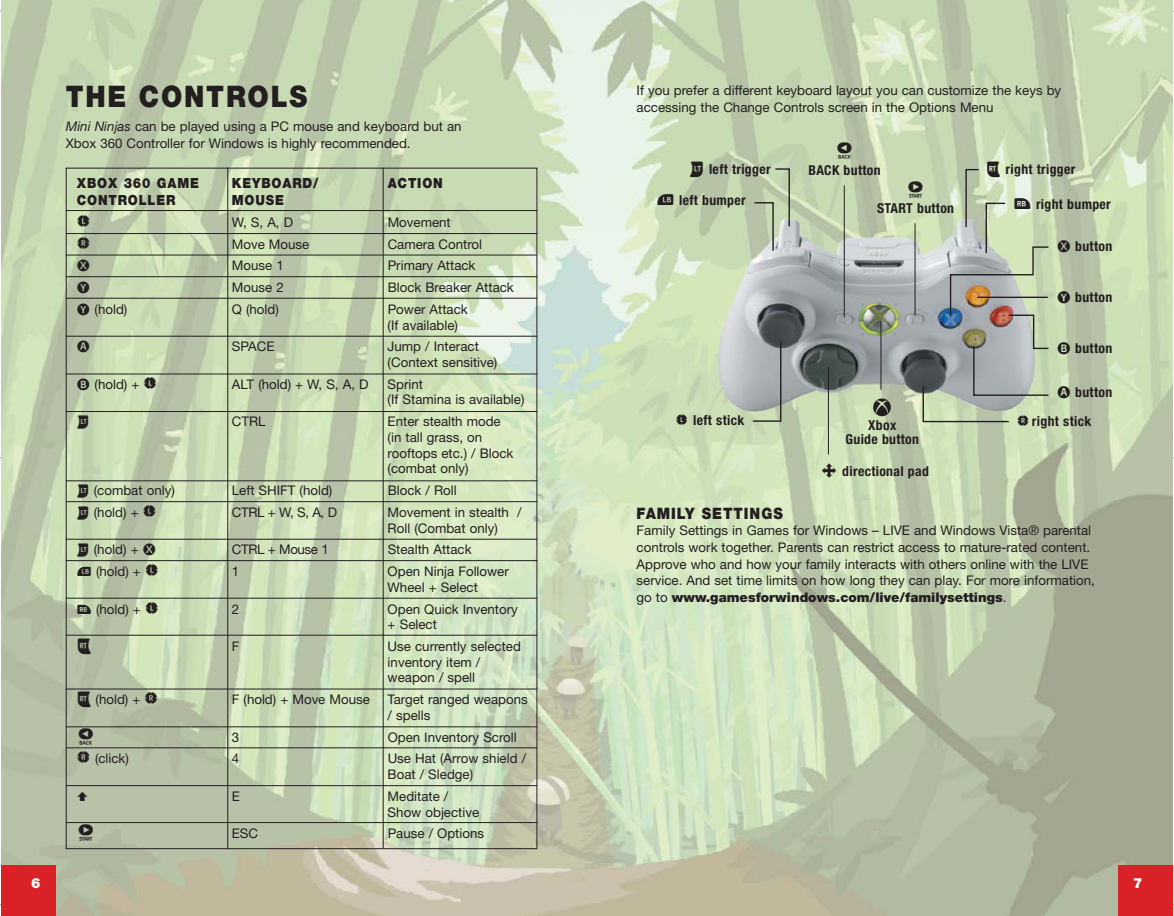
<style>
.page{position:relative;width:1174px;height:916px;background:#fff}
.page>*{position:absolute;margin:0;border:0;box-sizing:border-box;transform-origin:0 0}
.t1{font:900 29.75px "Helvetica Neue LT";letter-spacing:.065em;color:#231f20;scale:.9 1}
.t2{font:900 15.75px "Helvetica Neue LT";letter-spacing:.065em;color:#231f20;scale:.9 1}
.t3{font:900 14px "Helvetica Neue LT";letter-spacing:.065em;color:#231f20;scale:.9 1}
.t4{font:900 14px "Helvetica Neue LT";color:#fff}
.t5{font:700 condensed 13.65px/13.7px "Helvetica Neue LT";letter-spacing:.025em;color:#231f20;text-align:center}
.t6{font:13.3px/15.8px "Helvetica Neue";color:#231f20}
.t7{font:13.3px "Helvetica Neue";letter-spacing:-.03em;color:#231f20}
.s1{font-style:italic}
.s2{font-weight:900}
</style>
<div class="page">
<img style="left:1px;top:0;width:1171px;height:916px">
<div style="left:1117px;top:865px;width:55px;height:51px;background:#da2128"></div>
<div style="left:1px;top:865px;width:55px;height:51px;background:#da2128"></div>
<img style="left:710px;top:210px;width:341px;height:221px">
<hr style="left:827px;top:367px;width:1px;height:87px;background:#231f20">
<hr style="left:843px;top:185px;width:1px;height:132px;background:#231f20">
<hr style="left:880px;top:321px;width:1px;height:69px;background:#231f20">
<svg style="left:873px;top:398px;width:17px;height:18px"></svg>
<svg style="left:751px;top:340px;width:31px;height:82px;background:#a0a6a4"></svg>
<svg style="left:753px;top:168px;width:37px;height:84px;background:#b9c5ac"></svg>
<hr style="left:66px;top:210px;width:471px;height:1px;background:#231f20">
<hr style="left:66px;top:233px;width:471px;height:1px;background:#231f20">
<hr style="left:66px;top:255px;width:471px;height:1px;background:#231f20">
<hr style="left:66px;top:276px;width:471px;height:1px;background:#231f20">
<hr style="left:66px;top:298px;width:471px;height:1px;background:#231f20">
<hr style="left:66px;top:373px;width:471px;height:1px;background:#231f20">
<hr style="left:66px;top:411px;width:471px;height:1px;background:#231f20">
<hr style="left:66px;top:480px;width:471px;height:1px;background:#231f20">
<hr style="left:66px;top:501px;width:471px;height:1px;background:#231f20">
<hr style="left:66px;top:539px;width:471px;height:1px;background:#231f20">
<hr style="left:66px;top:560px;width:471px;height:1px;background:#231f20">
<hr style="left:66px;top:598px;width:471px;height:1px;background:#231f20">
<hr style="left:66px;top:635px;width:471px;height:1px;background:#231f20">
<hr style="left:66px;top:726px;width:471px;height:1px;background:#231f20">
<hr style="left:66px;top:747px;width:471px;height:1px;background:#231f20">
<hr style="left:66px;top:785px;width:471px;height:1px;background:#231f20">
<hr style="left:66px;top:822px;width:471px;height:1px;background:#231f20">
<hr style="left:66px;top:688px;width:471px;height:1px;background:#231f20">
<hr style="left:66px;top:336px;width:471px;height:1px;background:#231f20">
<hr style="left:227px;top:167px;width:1px;height:681px;background:#231f20">
<hr style="left:382px;top:167px;width:1px;height:681px;background:#231f20">
<svg style="left:1057px;top:240px;width:12px;height:12px"></svg>
<svg style="left:1057px;top:291px;width:12px;height:12px"></svg>
<svg style="left:1057px;top:342px;width:12px;height:12px"></svg>
<svg style="left:1057px;top:386px;width:12px;height:12px"></svg>
<svg style="left:676px;top:414px;width:11px;height:11px"></svg>
<svg style="left:822px;top:463px;width:14px;height:14px"></svg>
<svg style="left:837px;top:143px;width:14px;height:16px"></svg>
<svg style="left:657px;top:194px;width:16px;height:11px"></svg>
<svg style="left:908px;top:162px;width:141px;height:264px;background:#b2bbab"></svg>
<svg style="left:690px;top:161px;width:13px;height:16px"></svg>
<svg style="left:78px;top:215px;width:11px;height:12px"></svg>
<svg style="left:78px;top:237px;width:11px;height:11px"></svg>
<svg style="left:77px;top:260px;width:12px;height:12px"></svg>
<svg style="left:77px;top:282px;width:12px;height:11px"></svg>
<svg style="left:77px;top:303px;width:12px;height:12px"></svg>
<svg style="left:77px;top:341px;width:12px;height:11px"></svg>
<svg style="left:77px;top:378px;width:12px;height:12px"></svg>
<svg style="left:144px;top:377px;width:12px;height:11px"></svg>
<svg style="left:77px;top:416px;width:11px;height:13px"></svg>
<svg style="left:77px;top:485px;width:11px;height:13px"></svg>
<svg style="left:77px;top:506px;width:11px;height:13px"></svg>
<svg style="left:144px;top:505px;width:11px;height:12px"></svg>
<svg style="left:77px;top:544px;width:11px;height:13px"></svg>
<svg style="left:143px;top:544px;width:12px;height:12px"></svg>
<svg style="left:77px;top:567px;width:14px;height:9px"></svg>
<svg style="left:146px;top:564px;width:11px;height:12px"></svg>
<svg style="left:77px;top:604px;width:14px;height:9px"></svg>
<svg style="left:146px;top:601px;width:11px;height:12px"></svg>
<svg style="left:78px;top:638px;width:13px;height:16px"></svg>
<svg style="left:78px;top:692px;width:13px;height:15px"></svg>
<svg style="left:145px;top:692px;width:12px;height:12px"></svg>
<svg style="left:79px;top:728px;width:14px;height:16px"></svg>
<svg style="left:78px;top:751px;width:11px;height:12px"></svg>
<svg style="left:77px;top:791px;width:10px;height:10px"></svg>
<svg style="left:79px;top:824px;width:14px;height:17px"></svg>
<h1 class="t1" style="left:66px;top:86px;width:270px">THE CONTROLS</h1>
<p class="t6" style="left:66px;top:119px;width:397px;line-height:16.6px"><span class="s1">Mini Ninjas</span> can be played using a PC mouse and keyboard but an<br>Xbox 360 Controller for Windows is highly recommended.</p>
<p class="t3" style="left:77px;top:178px;width:137px">XBOX 360 GAME</p>
<p class="t3" style="left:232px;top:178px;width:98px">KEYBOARD/</p>
<p class="t3" style="left:387px;top:178px;width:63px">ACTION</p>
<p class="t3" style="left:77px;top:195px;width:111px">CONTROLLER</p>
<p class="t3" style="left:232px;top:195px;width:59px">MOUSE</p>
<p class="t6" style="left:232px;top:216px;width:63px">W, S, A, D</p>
<p class="t6" style="left:387px;top:216px;width:65px">Movement</p>
<p class="t6" style="left:232px;top:237px;width:79px">Move Mouse</p>
<p class="t6" style="left:387px;top:237px;width:96px">Camera Control</p>
<p class="t6" style="left:232px;top:259px;width:53px">Mouse 1</p>
<p class="t6" style="left:387px;top:259px;width:89px">Primary Attack</p>
<p class="t6" style="left:232px;top:281px;width:53px">Mouse 2</p>
<p class="t6" style="left:387px;top:281px;width:128px">Block Breaker Attack</p>
<p class="t6" style="left:95px;top:302px;width:34px">(hold)</p>
<p class="t6" style="left:232px;top:302px;width:48px">Q (hold)</p>
<p class="t6" style="left:387px;top:302px;width:82px">Power Attack (If available)</p>
<p class="t6" style="left:232px;top:340px;width:44px">SPACE</p>
<p class="t6" style="left:387px;top:340px;width:111px">Jump / Interact (Context sensitive)</p>
<p class="t6" style="left:95px;top:377px;width:46px">(hold) +</p>
<p class="t6" style="left:232px;top:377px;width:138px">ALT (hold) + W, S, A, D</p>
<p class="t6" style="left:387px;top:377px;width:138px">Sprint<br>(If Stamina is available)</p>
<p class="t6" style="left:232px;top:415px;width:35px">CTRL</p>
<p class="t6" style="left:387px;top:415px;width:127px">Enter stealth mode (in tall grass, on rooftops etc.) / Block (combat only)</p>
<p class="t6" style="left:94px;top:484px;width:82px">(combat only)</p>
<p class="t6" style="left:232px;top:484px;width:102px">Left SHIFT (hold)</p>
<p class="t6" style="left:387px;top:484px;width:70px">Block / Roll</p>
<p class="t6" style="left:94px;top:505px;width:46px">(hold) +</p>
<p class="t6" style="left:232px;top:505px;width:107px">CTRL + W, S, A, D</p>
<p class="t6" style="left:387px;top:505px;width:135px">Movement in stealth /<br>Roll (Combat only)</p>
<p class="t6" style="left:94px;top:543px;width:46px">(hold) +</p>
<p class="t7" style="left:232px;top:545px;width:98px">CTRL + Mouse 1</p>
<p class="t6" style="left:387px;top:543px;width:85px">Stealth Attack</p>
<p class="t6" style="left:96px;top:565px;width:46px">(hold) +</p>
<p class="t6" style="left:232px;top:565px;width:9px">1</p>
<p class="t6" style="left:387px;top:565px;width:123px">Open Ninja Follower<br>Wheel + Select</p>
<p class="t6" style="left:96px;top:602px;width:46px">(hold) +</p>
<p class="t6" style="left:232px;top:602px;width:9px">2</p>
<p class="t6" style="left:387px;top:602px;width:132px">Open Quick Inventory + Select</p>
<p class="t6" style="left:232px;top:639px;width:9px">F</p>
<p class="t6" style="left:387px;top:639px;width:135px">Use currently selected inventory item / weapon / spell</p>
<p class="t6" style="left:96px;top:693px;width:46px">(hold) +</p>
<p class="t6" style="left:232px;top:693px;width:140px">F (hold) + Move Mouse</p>
<p class="t6" style="left:387px;top:693px;width:141px">Target ranged weapons / spells</p>
<p class="t6" style="left:232px;top:730px;width:9px">3</p>
<p class="t6" style="left:387px;top:730px;width:131px">Open Inventory Scroll</p>
<p class="t6" style="left:95px;top:752px;width:35px">(click)</p>
<p class="t6" style="left:232px;top:752px;width:9px">4</p>
<p class="t6" style="left:387px;top:752px;width:140px">Use Hat (Arrow shield /<br>Boat / Sledge)</p>
<p class="t6" style="left:232px;top:789px;width:10px">E</p>
<p class="t6" style="left:387px;top:789px;width:93px">Meditate /<br>Show objective</p>
<p class="t6" style="left:232px;top:827px;width:28px">ESC</p>
<p class="t6" style="left:387px;top:827px;width:98px">Pause / Options</p>
<p class="t6" style="left:636px;top:84px;width:426px;line-height:16.6px">If you prefer a different keyboard layout you can customize the keys by accessing the Change Controls screen in the Options Menu</p>
<p class="t5" style="left:709px;top:163px;width:63px">left trigger</p>
<p class="t5" style="left:679px;top:195px;width:68px">left bumper</p>
<p class="t5" style="left:808px;top:164px;width:74px">BACK button</p>
<p class="t5" style="left:876px;top:203px;width:79px">START button</p>
<p class="t5" style="left:1005px;top:164px;width:71px">right trigger</p>
<p class="t5" style="left:1035px;top:198px;width:76px">right bumper</p>
<p class="t5" style="left:1075px;top:240px;width:38px">button</p>
<p class="t5" style="left:1075px;top:291px;width:38px">button</p>
<p class="t5" style="left:1075px;top:342px;width:38px">button</p>
<p class="t5" style="left:1075px;top:387px;width:38px">button</p>
<p class="t5" style="left:693px;top:414px;width:52px">left stick</p>
<p class="t5" style="left:1031px;top:416px;width:61px">right stick</p>
<p class="t5" style="left:842px;top:465px;width:88px">directional pad</p>
<p class="t5" style="left:845px;top:419px;width:75px">Xbox<br>Guide button</p>
<p class="t2" style="left:636px;top:507px;width:164px">FAMILY SETTINGS</p>
<p class="t6" style="left:636px;top:524px;width:459px;line-height:16.6px">Family Settings in Games for Windows – LIVE and Windows Vista® parental controls work together. Parents can restrict access to mature-rated content.<br>Approve who and how your family interacts with others online with the LIVE service. And set time limits on how long they can play. For more information, go to <span class="s2">www.gamesforwindows.com/live/familysettings</span>.</p>
<p class="t4" style="left:31px;top:878px;width:11px">6</p>
<p class="t4" style="left:1133px;top:878px;width:11px">7</p>
</div>
